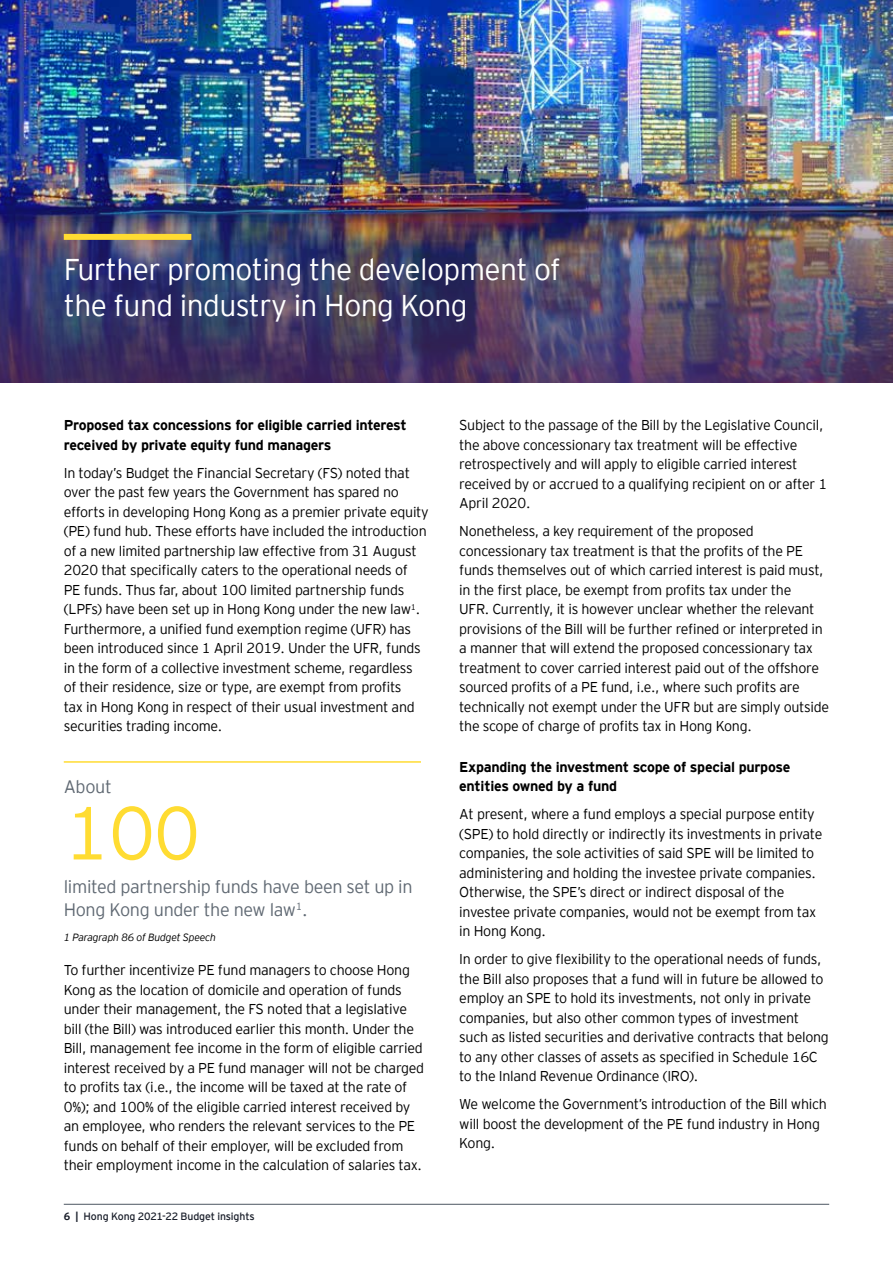
<style>
.page{position:relative;width:893px;height:1263px;background:#fff}
.page>*{position:absolute;margin:0;border:0;box-sizing:border-box;transform-origin:0 0}
.t1{font:300 75px "EY Interstate";color:#ffdc32}
.t2{font:300 30px/36px "EY Interstate";letter-spacing:-.02em;color:#fff}
.t3{font:300 18px/22.5px "EY Interstate";letter-spacing:-.02em;color:#606973}
.t4{font:300 14.25px/19.5px "EY Interstate";letter-spacing:-.02em;color:#000}
.t5{font:700 14.25px/19.5px "EY Interstate";letter-spacing:-.02em;color:#000}
.t6{font:10.5px "EY Interstate";letter-spacing:-.01em;color:#181d29}
.t7{font:italic 300 10.5px "EY Interstate";letter-spacing:-.02em;color:#000}
.s1{font-weight:700}
</style>
<div class="page">
<hr style="left:64px;top:1204px;width:765px;height:1px;background:#606973">
<img style="left:0;top:0;width:893px;height:77px">
<img style="left:0;top:77px;width:893px;height:306px">
<div style="left:64px;top:234px;width:127px;height:6px;background:#ffdc32"></div>
<hr style="left:64px;top:761px;width:357px;height:2px;background:#ffdc32">
<h2 class="t2" style="left:64px;top:249px;width:498px">Further promoting the development of the fund industry in Hong Kong</h2>
<p class="t5" style="left:64px;top:415px;width:345px">Proposed tax concessions for eligible carried interest received by private equity fund managers</p>
<p class="t4" style="left:64px;top:462px;width:366px">In today’s Budget the Financial Secretary (FS) noted that over the past few years the Government has spared no efforts in developing Hong Kong as a premier private equity (PE) fund hub. These efforts have included the introduction of a new limited partnership law effective from 31 August 2020 that specifically caters to the operational needs of<br>PE funds. Thus far, about 100 limited partnership funds (LPFs) have been set up in Hong Kong under the new law<sup>1</sup>.<br>Furthermore, a unified fund exemption regime (UFR) has been introduced since 1 April 2019. Under the UFR, funds in the form of a collective investment scheme, regardless of their residence, size or type, are exempt from profits<br>tax in Hong Kong in respect of their usual investment and securities trading income.</p>
<p class="t3" style="left:64px;top:774px;width:49px">About</p>
<h1 class="t1" style="left:64px;top:779px;width:138px">100</h1>
<p class="t3" style="left:64px;top:874px;width:350px">limited partnership funds have been set up in<br>Hong Kong under the new law<sup>1</sup>.</p>
<p class="t7" style="left:64px;top:930px;width:154px">1 Paragraph 86 of Budget Speech</p>
<p class="t4" style="left:64px;top:960px;width:362px">To further incentivize PE fund managers to choose Hong Kong as the location of domicile and operation of funds under their management, the FS noted that a legislative bill (the Bill) was introduced earlier this month. Under the Bill, management fee income in the form of eligible carried interest received by a PE fund manager will not be charged to profits tax (i.e., the income will be taxed at the rate of 0%); and 100% of the eligible carried interest received by an employee, who renders the relevant services to the PE funds on behalf of their employer, will be excluded from their employment income in the calculation of salaries tax.</p>
<p class="t6" style="left:64px;top:1209px;width:192px"><span class="s1">6 |</span> Hong Kong 2021-22 Budget insights</p>
<p class="t4" style="left:459px;top:415px;width:369px">Subject to the passage of the Bill by the Legislative Council, the above concessionary tax treatment will be effective retrospectively and will apply to eligible carried interest received by or accrued to a qualifying recipient on or after 1<br>April 2020.</p>
<p class="t4" style="left:459px;top:521px;width:371px">Nonetheless, a key requirement of the proposed concessionary tax treatment is that the profits of the PE funds themselves out of which carried interest is paid must, in the first place, be exempt from profits tax under the<br>UFR. Currently, it is however unclear whether the relevant provisions of the Bill will be further refined or interpreted in a manner that will extend the proposed concessionary tax treatment to cover carried interest paid out of the offshore sourced profits of a PE fund, i.e., where such profits are technically not exempt under the UFR but are simply outside the scope of charge of profits tax in Hong Kong.</p>
<p class="t5" style="left:459px;top:756px;width:333px">Expanding the investment scope of special purpose entities owned by a fund</p>
<p class="t4" style="left:459px;top:804px;width:365px">At present, where a fund employs a special purpose entity (SPE) to hold directly or indirectly its investments in private companies, the sole activities of said SPE will be limited to administering and holding the investee private companies.<br>Otherwise, the SPE’s direct or indirect disposal of the investee private companies, would not be exempt from tax in Hong Kong.</p>
<p class="t4" style="left:459px;top:949px;width:371px">In order to give flexibility to the operational needs of funds, the Bill also proposes that a fund will in future be allowed to employ an SPE to hold its investments, not only in private companies, but also other common types of investment such as listed securities and derivative contracts that belong to any other classes of assets as specified in Schedule 16C to the Inland Revenue Ordinance (IRO).</p>
<p class="t4" style="left:459px;top:1094px;width:369px">We welcome the Government’s introduction of the Bill which will boost the development of the PE fund industry in Hong<br>Kong.</p>
</div>
